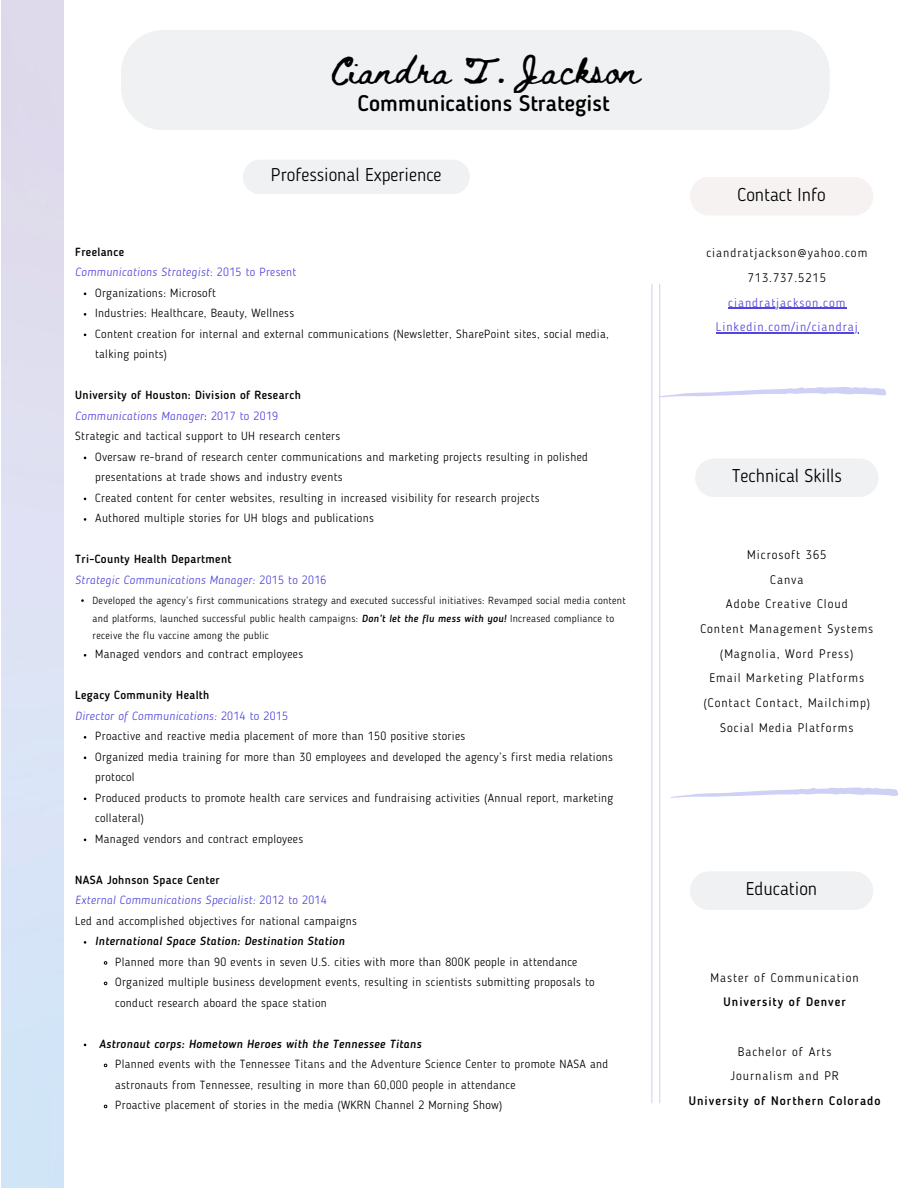
<style>
.page{position:relative;width:918px;height:1188px;background:#fff}
.page>*{position:absolute;margin:0;border:0;box-sizing:border-box;transform-origin:0 0}
.t1{font:27.6px "Beth Ellen";color:#000}
.t2{font:500 22.35px "Blogger Sans";color:#000}
.t3{font:300 18.3px "Blogger Sans";color:#000}
.t4{font:300 12.3px "Blogger Sans";letter-spacing:.08em;color:#000}
.t5{font:500 12.3px "Blogger Sans";letter-spacing:.08em;color:#000}
.t6{font:300 12.3px "Blogger Sans";letter-spacing:.08em;color:#5145db}
.t7{font:300 11.7px/20.5px "Blogger Sans";letter-spacing:.03em;color:#000}
.t8{font:italic 300 11.7px "Blogger Sans";letter-spacing:.03em;color:#5145db}
.t9{font:500 11.7px "Blogger Sans";letter-spacing:.03em;color:#000}
.t10{font:italic 500 11.7px "Blogger Sans";letter-spacing:.03em;color:#000}
.t11{font:300 10.2px/18px "Blogger Sans";letter-spacing:.03em;color:#000}
.s1{font-style:normal}
.s2{font-style:normal;color:#000}
.s3{font-weight:500;font-style:italic}
</style>
<div class="page">
<div style="left:243px;top:160px;width:226px;height:34px;background:#eff1f2;border-radius:17px"></div>
<div style="left:690px;top:177px;width:183px;height:38px;background:#f6f2f2;border-radius:19px"></div>
<svg style="left:660px;top:386px;width:226px;height:11px"></svg>
<hr style="left:651px;top:284px;width:1px;height:819px;background:#ced0f5">
<hr style="left:659px;top:284px;width:1px;height:819px;background:#ced0f5">
<div style="left:121px;top:30px;width:709px;height:100px;background:#eff1f2"></div>
<svg style="left:103px;top:961px;width:5px;height:4px"></svg>
<svg style="left:103px;top:981px;width:5px;height:5px"></svg>
<svg style="left:103px;top:1063px;width:5px;height:5px"></svg>
<svg style="left:103px;top:1104px;width:5px;height:5px"></svg>
<div style="left:695px;top:458px;width:184px;height:39px;background:#eff1f2;border-radius:19px"></div>
<div style="left:690px;top:871px;width:183px;height:39px;background:#eff1f2;border-radius:19px"></div>
<hr style="left:728px;top:308px;width:118px;height:1px;background:#5145db">
<hr style="left:716px;top:332px;width:143px;height:2px;background:#5145db">
<svg style="left:671px;top:787px;width:227px;height:11px"></svg>
<p class="t1" style="left:330px;top:57px;width:312px">Ciandra T. Jackson</p>
<p class="t2" style="left:358px;top:94px;width:253px">Communications Strategist</p>
<p class="t3" style="left:271px;top:167px;width:172px">Professional Experience</p>
<p class="t9" style="left:75px;top:247px;width:50px">Freelance</p>
<p class="t8" style="left:75px;top:267px;width:223px">Communications Strategist<span class="s1">: 2015 to Present</span></p>
<p class="t7" style="left:95px;top:284px;width:122px">Organizations: Microsoft</p>
<p class="t7" style="left:95px;top:304px;width:200px">Industries: Healthcare, Beauty, Wellness</p>
<p class="t7" style="left:95px;top:325px;width:515px">Content creation for internal and external communications (Newsletter, SharePoint sites, social media, talking points)</p>
<p class="t9" style="left:75px;top:390px;width:227px">University of Houston: Division of Research</p>
<p class="t8" style="left:75px;top:411px;width:204px">Communications Manager<span class="s2">:</span> <span class="s1">2017 to 2019</span></p>
<p class="t7" style="left:75px;top:427px;width:267px">Strategic and tactical support to UH research centers</p>
<p class="t7" style="left:95px;top:448px;width:494px">Oversaw re-brand of research center communications and marketing projects resulting in polished presentations at trade shows and industry events</p>
<p class="t7" style="left:95px;top:489px;width:446px">Created content for center websites, resulting in increased visibility for research projects</p>
<p class="t7" style="left:95px;top:509px;width:280px">Authored multiple stories for UH blogs and publications</p>
<p class="t9" style="left:75px;top:555px;width:158px">Tri-County Health Department</p>
<p class="t8" style="left:75px;top:575px;width:253px">Strategic Communications Manager: <span class="s1">2015 to 2016</span></p>
<p class="t11" style="left:93px;top:592px;width:535px">Developed the agency’s first communications strategy and executed successful initiatives: Revamped social media content and platforms, launched successful public health campaigns: <span class="s3">Don’t let the flu mess with you!</span> Increased compliance to receive the flu vaccine among the public</p>
<p class="t7" style="left:95px;top:645px;width:209px">Managed vendors and contract employees</p>
<p class="t9" style="left:75px;top:690px;width:136px">Legacy Community Health</p>
<p class="t8" style="left:75px;top:711px;width:214px">Director of Communications: <span class="s1">2014 to 2015</span></p>
<p class="t7" style="left:95px;top:727px;width:372px">Proactive and reactive media placement of more than 150 positive stories</p>
<p class="t7" style="left:95px;top:747px;width:519px">Organized media training for more than 30 employees and developed the agency’s first media relations protocol</p>
<p class="t7" style="left:95px;top:789px;width:520px">Produced products to promote health care services and fundraising activities (Annual report, marketing collateral)</p>
<p class="t7" style="left:95px;top:830px;width:209px">Managed vendors and contract employees</p>
<p class="t9" style="left:75px;top:875px;width:146px">NASA Johnson Space Center</p>
<p class="t8" style="left:75px;top:895px;width:253px">External Communications Specialist: <span class="s1">2012 to 2014</span></p>
<p class="t7" style="left:75px;top:912px;width:283px">Led and accomplished objectives for national campaigns</p>
<p class="t10" style="left:95px;top:936px;width:251px">International Space Station: Destination Station</p>
<p class="t7" style="left:115px;top:953px;width:464px">Planned more than 90 events in seven U.S. cities with more than 800K people in attendance</p>
<p class="t7" style="left:115px;top:973px;width:481px">Organized multiple business development events, resulting in scientists submitting proposals to conduct research aboard the space station</p>
<p class="t10" style="left:99px;top:1039px;width:324px">Astronaut corps: Hometown Heroes with the Tennessee Titans</p>
<p class="t7" style="left:115px;top:1055px;width:495px">Planned events with the Tennessee Titans and the Adventure Science Center to promote NASA and astronauts from Tennessee, resulting in more than 60,000 people in attendance</p>
<p class="t7" style="left:115px;top:1096px;width:389px">Proactive placement of stories in the media (WKRN Channel 2 Morning Show)</p>
<p class="t3" style="left:738px;top:187px;width:90px">Contact Info</p>
<p class="t4" style="left:706px;top:248px;width:162px">ciandratjackson@yahoo.com</p>
<p class="t4" style="left:748px;top:273px;width:80px">713.737.5215</p>
<p class="t6" style="left:728px;top:297px;width:119px">ciandratjackson.com</p>
<p class="t6" style="left:716px;top:322px;width:143px">Linkedin.com/in/ciandraj</p>
<p class="t3" style="left:732px;top:468px;width:112px">Technical Skills</p>
<p class="t4" style="left:747px;top:550px;width:81px">Microsoft 365</p>
<p class="t4" style="left:770px;top:574px;width:35px">Canva</p>
<p class="t4" style="left:726px;top:599px;width:123px">Adobe Creative Cloud</p>
<p class="t4" style="left:700px;top:624px;width:174px">Content Management Systems</p>
<p class="t4" style="left:720px;top:648px;width:135px">(Magnolia, Word Press)</p>
<p class="t4" style="left:709px;top:673px;width:156px">Email Marketing Platforms</p>
<p class="t4" style="left:703px;top:698px;width:168px">(Contact Contact, Mailchimp)</p>
<p class="t4" style="left:720px;top:722px;width:135px">Social Media Platforms</p>
<p class="t3" style="left:746px;top:881px;width:73px">Education</p>
<p class="t4" style="left:711px;top:972px;width:150px">Master of Communication</p>
<p class="t5" style="left:724px;top:997px;width:124px">University of Denver</p>
<p class="t4" style="left:738px;top:1046px;width:95px">Bachelor of Arts</p>
<p class="t4" style="left:730px;top:1071px;width:110px">Journalism and PR</p>
<p class="t5" style="left:689px;top:1096px;width:193px">University of Northern Colorado</p>
</div>
